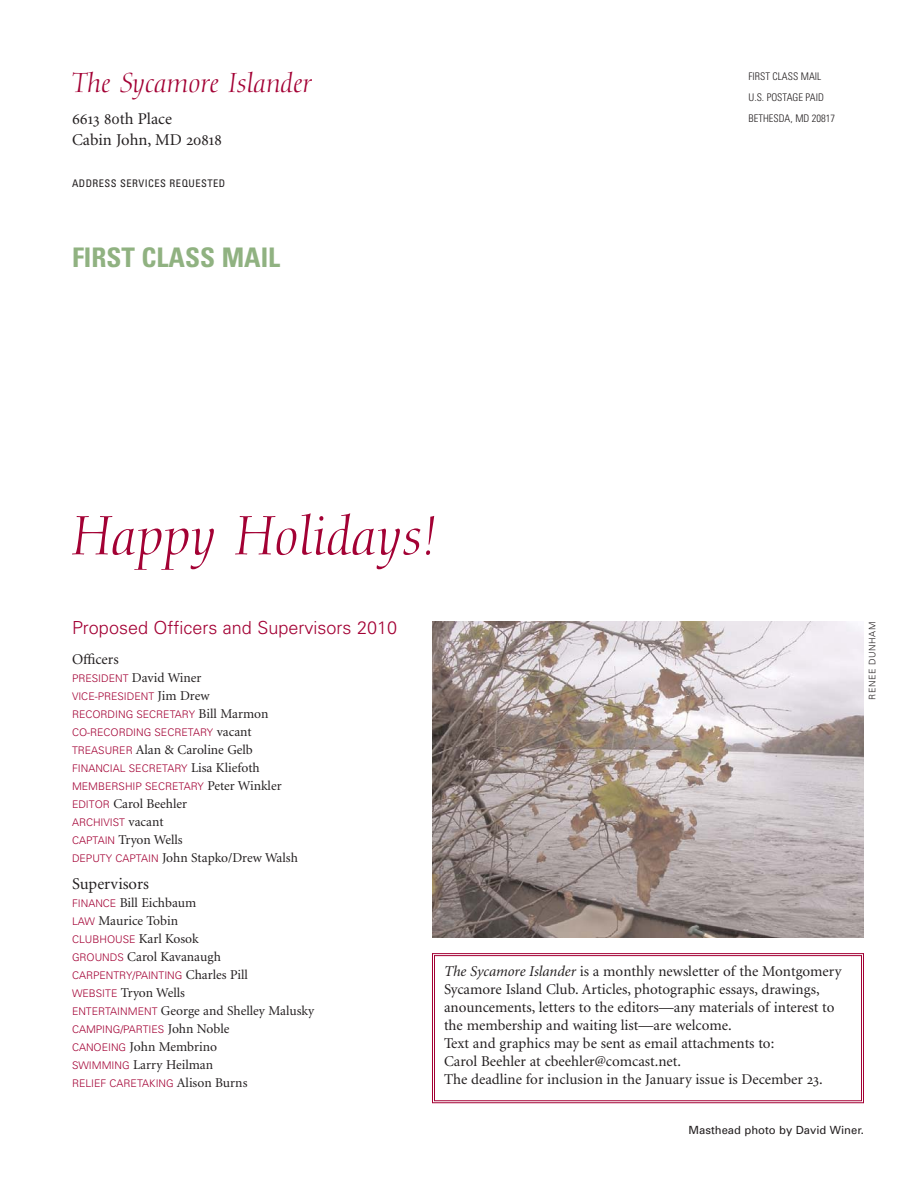
<style>
.page{position:relative;width:918px;height:1188px;background:#fff}
.page>*{position:absolute;margin:0;border:0;box-sizing:border-box;transform-origin:0 0}
.t1{font:italic 54px "Diotima";color:#a30134}
.t2{font:italic 27px "Diotima";color:#a30134}
.t3{font:700 condensed 27px "Univers";color:#90b281}
.t4{font:300 18px "Univers";color:#a30134}
.t5{font:16.5px/21px "Minion";color:#231f20}
.t6{font:15px/18px "Minion";color:#231f20}
.t7{font:13.5px/18px "Minion";color:#231f20}
.t8{font:11.25px "Univers";color:#231f20}
.t9{font:300 10.5px/18px "Univers";color:#a30134}
.t10{font:300 condensed 10.5px/21px "Univers";color:#231f20}
.t11{font:condensed 10.5px "Univers";letter-spacing:.045em;color:#231f20}
.t12{font:300 9px "Univers";letter-spacing:.055em;color:#231f20}
.s1{font-family:"Minion Exp"}
.s2{font-family:"Univers";font-weight:300;font-size:10.5px;color:#a30134}
.s3{font-family:"Minion";font-weight:400;font-size:13.5px;color:#231f20}
.s4{font-style:italic}
</style>
<div class="page">
<img style="left:432px;top:621px;width:432px;height:317px">
<svg style="left:432px;top:953px;width:432px;height:151px"></svg>
<h2 class="t2" style="left:72px;top:72px;width:241px">The Sycamore Islander</h2>
<p class="t5" style="left:72px;top:110px;width:151px"><span class="s1">6613 80</span>th Place<br>Cabin John, MD <span class="s1">20818</span></p>
<p class="t11" style="left:72px;top:179px;width:155px">ADDRESS SERVICES REQUESTED</p>
<h2 class="t3" style="left:72px;top:247px;width:210px">FIRST CLASS MAIL</h2>
<p class="t10" style="left:749px;top:66px;width:88px">FIRST CLASS MAIL<br>U.S. POSTAGE PAID<br>BETHESDA, MD 20817</p>
<h1 class="t1" style="left:72px;top:513px;width:366px">Happy Holidays!</h1>
<p class="t4" style="left:72px;top:621px;width:327px">Proposed Officers and Supervisors 2010</p>
<p class="t6" style="left:72px;top:651px;width:48px">O<span class="s1">ffi</span>cers</p>
<p class="t7" style="left:72px;top:670px;width:131px"><span class="s2">PRESIDENT</span> David Winer</p>
<p class="t9" style="left:72px;top:688px;width:198px">VICE-PRESIDENT <span class="s3">Jim Drew<br></span>RECORDING SECRETARY <span class="s3">Bill Marmon<br></span>CO-RECORDING SECRETARY <span class="s3">vacant</span></p>
<p class="t7" style="left:72px;top:742px;width:182px"><span class="s2">TREASURER</span> Alan &amp; Caroline Gelb</p>
<p class="t9" style="left:72px;top:760px;width:211px">FINANCIAL SECRETARY <span class="s3">Lisa Kliefoth<br></span>MEMBERSHIP SECRETARY <span class="s3">Peter Winkler</span></p>
<p class="t7" style="left:72px;top:796px;width:117px"><span class="s2">EDITOR</span> Carol Beehler</p>
<p class="t9" style="left:72px;top:814px;width:93px">ARCHIVIST <span class="s3">vacant</span></p>
<p class="t7" style="left:72px;top:832px;width:227px"><span class="s2">CAPTAIN</span> Tryon Wells<br><span class="s2">DEPUTY CAPTAIN</span> John Stapko/Drew Walsh</p>
<p class="t5" style="left:72px;top:875px;width:79px">Supervisors</p>
<p class="t7" style="left:72px;top:895px;width:126px"><span class="s2">FINANCE</span> Bill Eichbaum<br><span class="s2">LAW</span> Maurice Tobin</p>
<p class="t9" style="left:72px;top:931px;width:128px">CLUBHOUSE <span class="s3">Karl Kosok</span></p>
<p class="t7" style="left:72px;top:949px;width:150px"><span class="s2">GROUNDS</span> Carol Kavanaugh</p>
<p class="t9" style="left:72px;top:967px;width:178px">CARPENTRY/PAINTING <span class="s3">Charles Pill</span></p>
<p class="t7" style="left:72px;top:985px;width:244px"><span class="s2">WEBSITE</span> Tryon Wells<br><span class="s2">ENTERTAINMENT</span> George and Shelley Malusky</p>
<p class="t9" style="left:72px;top:1021px;width:159px">CAMPING/PARTIES <span class="s3">John Noble</span></p>
<p class="t7" style="left:72px;top:1039px;width:147px"><span class="s2">CANOEING</span> John Membrino<br><span class="s2">SWIMMING</span> Larry Heilman</p>
<p class="t9" style="left:72px;top:1075px;width:177px">RELIEF CARETAKING <span class="s3">Alison Burns</span></p>
<p class="t12" style="left:869px;top:700px;width:79px;rotate:-90deg">RENEE DUNHAM</p>
<p class="t6" style="left:444px;top:963px;width:399px"><span class="s4">The Sycamore Islander</span> is a monthly newsletter of the Montgomery Sycamore Island Club. Articles, photographic essays, drawings, anouncements, letters to the editors—any materials of interest to the membership and waiting list—are welcome.<br>Text and graphics may be sent as email attachments to:<br>Carol Beehler at cbeehler@comcast.net.<br>The deadline for inclusion in the January issue is December <span class="s1">23</span>.</p>
<p class="t8" style="left:689px;top:1126px;width:177px">Masthead photo by David Winer.</p>
</div>
